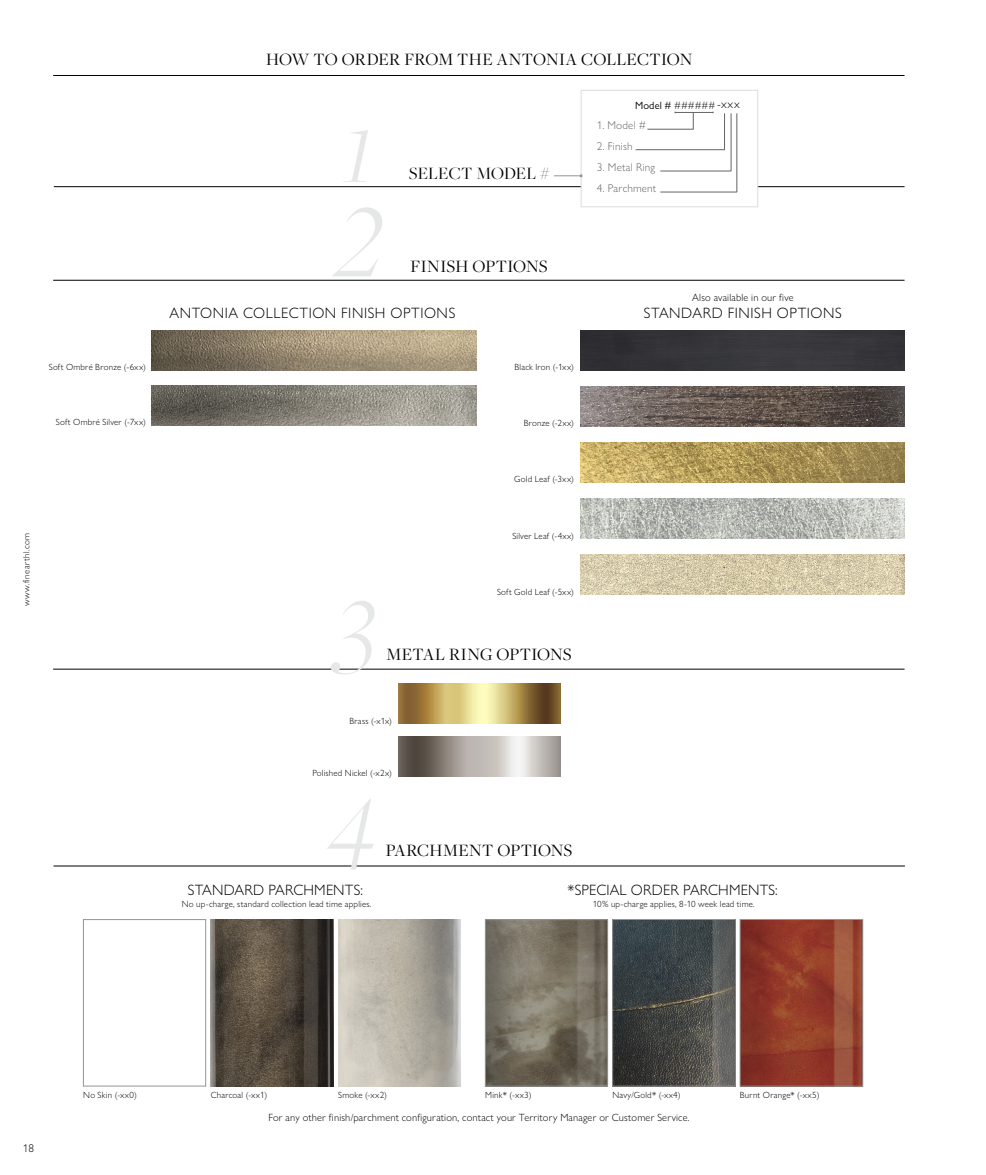
<style>
.page{position:relative;width:986px;height:1175px;background:#fff}
.page>*{position:absolute;margin:0;border:0;box-sizing:border-box;transform-origin:0 0}
.t1{font:italic 300 108px "Freight Big Pro";color:#e6e7e7}
.t2{font:18px "Freight Disp Pro";letter-spacing:.01em;color:#000}
.t3{font:18px "Freight Big Pro";letter-spacing:.005em;color:#000}
.t4{font:300 15px "Gill Sans Nova";letter-spacing:.03em;color:#000}
.t5{font:300 15px "Gill Sans Nova";letter-spacing:.01em;color:#000}
.t6{font:300 11.25px "Gill Sans Nova";letter-spacing:.015em;color:#636466}
.t7{font:300 11.25px "Gill Sans Nova";color:#000}
.t8{font:300 10.5px "Gill Sans Nova";letter-spacing:.02em;color:#000}
.t9{font:10.5px "Gill Sans Nova";letter-spacing:.01em;color:#000}
.t10{font:300 9px "Gill Sans Nova";letter-spacing:.025em;color:#000}
.t11{font:300 9px "Gill Sans Nova";letter-spacing:.05em;color:#000}
.s1{font-weight:600}
.s2{font-weight:300}
.s3{font-weight:300;font-size:12px}
</style>
<div class="page">
<img style="left:152px;top:330px;width:324px;height:40px">
<img style="left:152px;top:385px;width:324px;height:40px">
<hr style="left:54px;top:186px;width:850px;height:1px;background:#000">
<hr style="left:53px;top:75px;width:851px;height:1px;background:#000">
<hr style="left:53px;top:280px;width:851px;height:1px;background:#000">
<hr style="left:53px;top:669px;width:851px;height:1px;background:#000">
<svg style="left:398px;top:683px;width:162px;height:40px;background:#b49d60"></svg>
<svg style="left:398px;top:736px;width:162px;height:40px;background:#a7a29c"></svg>
<img style="left:211px;top:919px;width:122px;height:167px">
<img style="left:614px;top:921px;width:119px;height:163px">
<div style="left:612px;top:919px;width:123px;height:167px;border:1px solid #929496"></div>
<div style="left:83px;top:919px;width:123px;height:167px;border:1px solid #929496"></div>
<img style="left:487px;top:921px;width:119px;height:163px">
<div style="left:485px;top:919px;width:123px;height:167px;border:1px solid #929496"></div>
<img style="left:338px;top:919px;width:123px;height:167px">
<img style="left:742px;top:921px;width:118px;height:163px">
<div style="left:740px;top:919px;width:122px;height:167px;border:1px solid #929496"></div>
<hr style="left:54px;top:865px;width:851px;height:1px;background:#000">
<div style="left:581px;top:90px;width:177px;height:117px;background:#fff;border:1px solid #dbdcdd"></div>
<hr style="left:660px;top:171px;width:71px;height:1px;background:#636466">
<hr style="left:660px;top:192px;width:77px;height:1px;background:#636466">
<hr style="left:647px;top:129px;width:46px;height:1px;background:#636466">
<hr style="left:635px;top:149px;width:89px;height:1px;background:#636466">
<svg style="left:693px;top:113px;width:1px;height:16px"></svg>
<hr style="left:724px;top:113px;width:1px;height:37px;background:#636466">
<hr style="left:730px;top:113px;width:1px;height:58px;background:#636466">
<hr style="left:736px;top:113px;width:1px;height:79px;background:#636466">
<hr style="left:675px;top:112px;width:38px;height:1px;background:#636466">
<div style="left:580px;top:330px;width:324px;height:40px;background:#35353a"></div>
<img style="left:580px;top:386px;width:324px;height:40px">
<img style="left:580px;top:442px;width:324px;height:40px">
<img style="left:580px;top:498px;width:324px;height:40px">
<img style="left:580px;top:555px;width:324px;height:40px">
<svg style="left:554px;top:174px;width:28px;height:3px"></svg>
<p class="t10" style="left:49px;top:361px;width:99px">Soft Ombré Bronze (-6xx)</p>
<p class="t10" style="left:56px;top:416px;width:92px">Soft Ombré Silver (-7xx)</p>
<p class="t11" style="left:21px;top:606px;width:75px;rotate:-90deg">www.finearthl.com</p>
<h2 class="t2" style="left:266px;top:48px;width:427px">HOW TO ORDER FROM THE ANTONIA COLLECTION</h2>
<h1 class="t1" style="left:342px;top:77px;width:35px">1</h1>
<h2 class="t3" style="left:409px;top:161px;width:142px">SELECT MODEL <span class="s1">#</span></h2>
<h1 class="t1" style="left:336px;top:171px;width:46px">2</h1>
<h2 class="t2" style="left:410px;top:255px;width:138px">FINISH OPTIONS</h2>
<h3 class="t4" style="left:169px;top:303px;width:287px">ANTONIA COLLECTION FINISH OPTIONS</h3>
<p class="t10" style="left:514px;top:361px;width:61px">Black Iron (-1xx)</p>
<p class="t10" style="left:524px;top:418px;width:52px">Bronze (-2xx)</p>
<p class="t10" style="left:514px;top:474px;width:61px">Gold Leaf (-3xx)</p>
<p class="t10" style="left:512px;top:530px;width:63px">Silver Leaf (-4xx)</p>
<h1 class="t1" style="left:337px;top:547px;width:43px">3</h1>
<p class="t10" style="left:497px;top:586px;width:79px">Soft Gold Leaf (-5xx)</p>
<h2 class="t2" style="left:386px;top:642px;width:186px">METAL RING OPTIONS</h2>
<p class="t10" style="left:349px;top:715px;width:44px">Brass (-x1x)</p>
<p class="t10" style="left:312px;top:768px;width:81px">Polished Nickel (-x2x)</p>
<h1 class="t1" style="left:331px;top:744px;width:50px">4</h1>
<h2 class="t2" style="left:386px;top:838px;width:188px">PARCHMENT OPTIONS</h2>
<p class="t9" style="left:635px;top:99px;width:106px">Model # <span class="s2">######</span> <span class="s3">-xxx</span></p>
<p class="t6" style="left:597px;top:118px;width:51px">1. Model #</p>
<p class="t6" style="left:597px;top:139px;width:37px">2. Finish</p>
<p class="t6" style="left:597px;top:160px;width:60px">3. Metal Ring</p>
<p class="t6" style="left:597px;top:181px;width:61px">4. Parchment</p>
<p class="t8" style="left:692px;top:291px;width:103px">Also available in our five</p>
<h3 class="t4" style="left:644px;top:303px;width:199px">STANDARD FINISH OPTIONS</h3>
<h3 class="t4" style="left:188px;top:880px;width:177px">STANDARD PARCHMENTS:</h3>
<p class="t10" style="left:182px;top:898px;width:191px">No up-charge, standard collection lead time applies.</p>
<h3 class="t5" style="left:567px;top:880px;width:212px">*SPECIAL ORDER PARCHMENTS:</h3>
<p class="t10" style="left:593px;top:898px;width:163px">10% up-charge applies, 8-10 week lead time.</p>
<p class="t7" style="left:23px;top:1141px;width:13px">18</p>
<p class="t10" style="left:83px;top:1089px;width:55px">No Skin (-xx0)</p>
<p class="t10" style="left:211px;top:1089px;width:58px">Charcoal (-xx1)</p>
<p class="t10" style="left:338px;top:1089px;width:50px">Smoke (-xx2)</p>
<p class="t10" style="left:485px;top:1089px;width:48px">Mink* (-xx3)</p>
<p class="t10" style="left:612px;top:1089px;width:70px">Navy/Gold* (-xx4)</p>
<p class="t10" style="left:740px;top:1089px;width:81px">Burnt Orange* (-xx5)</p>
<p class="t8" style="left:268px;top:1111px;width:422px">For any other finish/parchment configuration, contact your Territory Manager or Customer Service.</p>
</div>
